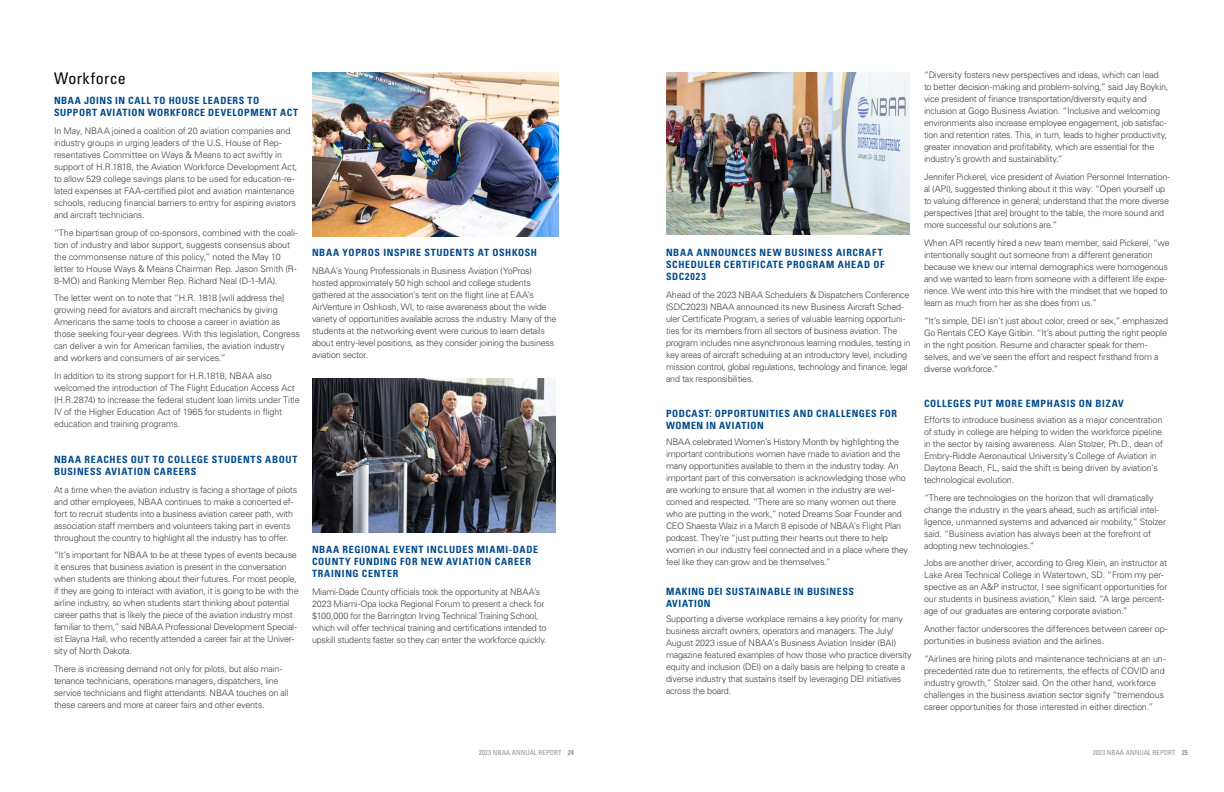
<style>
.page{position:relative;width:1224px;height:792px;background:#fff}
.page>*{position:absolute;margin:0;border:0;box-sizing:border-box;transform-origin:0 0}
.t1{font:condensed 16px "Univers LT Std";letter-spacing:.02em;color:#000}
.t2{font:700 condensed 10px/12px "Univers LT Std";letter-spacing:.065em;color:#004b8d}
.t3{font:300 9px/12px "Univers LT Std";letter-spacing:-.025em;color:#414042}
.t4{font:condensed 7px "Univers LT Std";color:#939598}
.s1{font-weight:700}
</style>
<div class="page">
<img style="left:312px;top:72px;width:247px;height:164px">
<img style="left:312px;top:379px;width:244px;height:153px">
<img style="left:666px;top:72px;width:244px;height:163px">
<h1 class="t1" style="left:54px;top:68px;width:73px">Workforce</h1>
<p class="t2" style="left:54px;top:95px;width:246px">NBAA JOINS IN CALL TO HOUSE LEADERS TO<br>SUPPORT AVIATION WORKFORCE DEVELOPMENT ACT</p>
<p class="t3" style="left:54px;top:125px;width:245px">In May, NBAA joined a coalition of 20 aviation companies and industry groups in urging leaders of the U.S. House of Rep&shy;resentatives Committee on Ways &amp; Means to act swiftly in support of H.R.1818, the Aviation Workforce Development Act, to allow 529 college savings plans to be used for education-re&shy;lated expenses at FAA-certified pilot and aviation maintenance schools, reducing financial barriers to entry for aspiring aviators and aircraft technicians.</p>
<p class="t3" style="left:54px;top:227px;width:245px">“The bipartisan group of co-sponsors, combined with the coali&shy;tion of industry and labor support, suggests consensus about the commonsense nature of this policy,” noted the May 10 letter to House Ways &amp; Means Chairman Rep. Jason Smith (R-8-MO) and Ranking Member Rep. Richard Neal (D-1-MA).</p>
<p class="t3" style="left:54px;top:292px;width:247px">The letter went on to note that “H.R. 1818 [will address the] growing need for aviators and aircraft mechanics by giving Americans the same tools to choose a career in aviation as those seeking four-year degrees. With this legislation, Congress can deliver a win for American families, the aviation industry and workers and consumers of air services.”</p>
<p class="t3" style="left:54px;top:370px;width:247px">In addition to its strong support for H.R.1818, NBAA also welcomed the introduction of The Flight Education Access Act (H.R.2874) to increase the federal student loan limits under Title IV of the Higher Education Act of 1965 for students in flight education and training programs.</p>
<p class="t2" style="left:54px;top:453px;width:245px">NBAA REACHES OUT TO COLLEGE STUDENTS ABOUT<br>BUSINESS AVIATION CAREERS</p>
<p class="t3" style="left:54px;top:483px;width:245px">At a time when the aviation industry is facing a shortage of pilots and other employees, NBAA continues to make a concerted ef&shy;fort to recruit students into a business aviation career path, with association staff members and volunteers taking part in events throughout the country to highlight all the industry has to offer.</p>
<p class="t3" style="left:54px;top:549px;width:246px">“It’s important for NBAA to be at these types of events because it ensures that business aviation is present in the conversation when students are thinking about their futures. For most people, if they are going to interact with aviation, it is going to be with the airline industry, so when students start thinking about potential career paths that is likely the piece of the aviation industry most familiar to them,” said NBAA Professional Development Special&shy;ist Elayna Hall, who recently attended a career fair at the Univer&shy;sity of North Dakota.</p>
<p class="t3" style="left:54px;top:663px;width:236px">There is increasing demand not only for pilots, but also main&shy;tenance technicians, operations managers, dispatchers, line service technicians and flight attendants. NBAA touches on all these careers and more at career fairs and other events.</p>
<p class="t2" style="left:312px;top:247px;width:227px">NBAA YOPROS INSPIRE STUDENTS AT OSHKOSH</p>
<p class="t3" style="left:312px;top:265px;width:246px">NBAA’s Young Professionals in Business Aviation (YoPros) hosted approximately 50 high school and college students gathered at the association’s tent on the flight line at EAA’s AirVenture in Oshkosh, WI, to raise awareness about the wide variety of opportunities available across the industry. Many of the students at the networking event were curious to learn details about entry-level positions, as they consider joining the business aviation sector.</p>
<p class="t2" style="left:312px;top:544px;width:228px">NBAA REGIONAL EVENT INCLUDES MIAMI-DADE<br>COUNTY FUNDING FOR NEW AVIATION CAREER<br>TRAINING CENTER</p>
<p class="t3" style="left:312px;top:586px;width:236px">Miami-Dade County officials took the opportunity at NBAA’s 2023 Miami-Opa locka Regional Forum to present a check for $100,000 for the Barrington Irving Technical Training School, which will offer technical training and certifications intended to upskill students faster so they can enter the workforce quickly.</p>
<p class="t2" style="left:666px;top:247px;width:220px">NBAA ANNOUNCES NEW BUSINESS AIRCRAFT<br>SCHEDULER CERTIFICATE PROGRAM AHEAD OF<br>SDC2023</p>
<p class="t3" style="left:666px;top:289px;width:246px">Ahead of the 2023 NBAA Schedulers &amp; Dispatchers Conference (SDC2023) NBAA announced its new Business Aircraft Sched&shy;uler Certificate Program, a series of valuable learning opportuni&shy;ties for its members from all sectors of business aviation. The program includes nine asynchronous learning modules, testing in key areas of aircraft scheduling at an introductory level, including mission control, global regulations, technology and finance, legal and tax responsibilities.</p>
<p class="t2" style="left:666px;top:408px;width:233px">PODCAST: OPPORTUNITIES AND CHALLENGES FOR<br>WOMEN IN AVIATION</p>
<p class="t3" style="left:666px;top:436px;width:244px">NBAA celebrated Women’s History Month by highlighting the important contributions women have made to aviation and the many opportunities available to them in the industry today. An important part of this conversation is acknowledging those who are working to ensure that all women in the industry are wel&shy;comed and respected. “There are so many women out there who are putting in the work,” noted Dreams Soar Founder and CEO Shaesta Waiz in a March 8 episode of NBAA’s Flight Plan podcast. They’re “just putting their hearts out there to help women in our industry feel connected and in a place where they feel like they can grow and be themselves.”</p>
<p class="t2" style="left:666px;top:585px;width:190px">MAKING DEI SUSTAINABLE IN BUSINESS<br>AVIATION</p>
<p class="t3" style="left:666px;top:613px;width:247px">Supporting a diverse workplace remains a key priority for many business aircraft owners, operators and managers. The July/ August 2023 issue of NBAA’s Business Aviation Insider (BAI) magazine featured examples of how those who practice diversity equity and inclusion (DEI) on a daily basis are helping to create a diverse industry that sustains itself by leveraging DEI initiatives across the board.</p>
<p class="t3" style="left:924px;top:69px;width:246px">“Diversity fosters new perspectives and ideas, which can lead to better decision-making and problem-solving,” said Jay Boykin, vice president of finance transportation/diversity equity and inclusion at Gogo Business Aviation. “Inclusive and welcoming environments also increase employee engagement, job satisfac&shy;tion and retention rates. This, in turn, leads to higher productivity, greater innovation and profitability, which are essential for the industry’s growth and sustainability.”</p>
<p class="t3" style="left:924px;top:171px;width:247px">Jennifer Pickerel, vice president of Aviation Personnel Internation&shy;al (API), suggested thinking about it this way: “Open yourself up to valuing difference in general; understand that the more diverse perspectives [that are] brought to the table, the more sound and more successful our solutions are.”</p>
<p class="t3" style="left:924px;top:237px;width:247px">When API recently hired a new team member, said Pickerel, “we intentionally sought out someone from a different generation because we knew our internal demographics were homogenous and we wanted to learn from someone with a different life expe&shy;rience. We went into this hire with the mindset that we hoped to learn as much from her as she does from us.”</p>
<p class="t3" style="left:924px;top:315px;width:246px">“It’s simple, DEI isn’t just about color, creed or sex,” emphasized Go Rentals CEO Kaye Gitibin. “It’s about putting the right people in the right position. Resume and character speak for them&shy;selves, and we’ve seen the effort and respect firsthand from a diverse workforce.”</p>
<p class="t2" style="left:924px;top:398px;width:201px">COLLEGES PUT MORE EMPHASIS ON BIZAV</p>
<p class="t3" style="left:924px;top:414px;width:241px">Efforts to introduce business aviation as a major concentration of study in college are helping to widen the workforce pipeline in the sector by raising awareness. Alan Stolzer, Ph.D., dean of Embry-Riddle Aeronautical University’s College of Aviation in Daytona Beach, FL, said the shift is being driven by aviation’s technological evolution.</p>
<p class="t3" style="left:924px;top:491px;width:244px">“There are technologies on the horizon that will dramatically change the industry in the years ahead, such as artificial intel&shy;ligence, unmanned systems and advanced air mobility,” Stolzer said. “Business aviation has always been at the forefront of adopting new technologies.”</p>
<p class="t3" style="left:924px;top:557px;width:245px">Jobs are another driver, according to Greg Klein, an instructor at Lake Area Technical College in Watertown, SD. “From my per&shy;spective as an A&amp;P instructor, I see significant opportunities for our students in business aviation,” Klein said. “A large percent&shy;age of our graduates are entering corporate aviation.”</p>
<p class="t3" style="left:924px;top:623px;width:245px">Another factor underscores the differences between career op&shy;portunities in business aviation and the airlines.</p>
<p class="t3" style="left:924px;top:653px;width:243px">“Airlines are hiring pilots and maintenance technicians at an un&shy;precedented rate due to retirements, the effects of COVID and industry growth,” Stolzer said. On the other hand, workforce challenges in the business aviation sector signify “tremendous career opportunities for those interested in either direction.”</p>
<p class="t4" style="left:479px;top:749px;width:97px">2023 NBAA ANNUAL REPORT <span class="s1">24</span></p>
<p class="t4" style="left:1093px;top:749px;width:97px">2023 NBAA ANNUAL REPORT <span class="s1">25</span></p>
</div>
